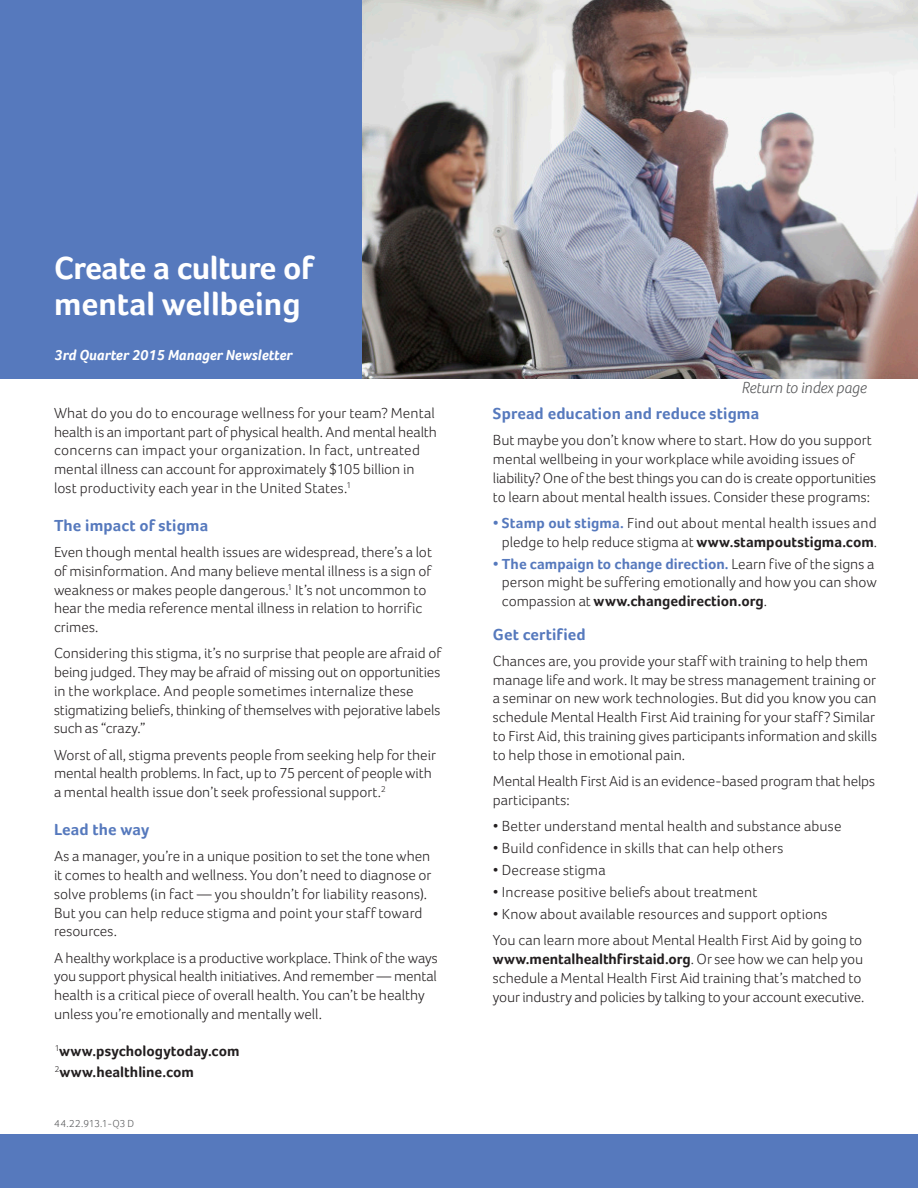
<style>
.page{position:relative;width:918px;height:1188px;background:#fff}
.page>*{position:absolute;margin:0;border:0;box-sizing:border-box;transform-origin:0 0}
.t1{font:700 33px/36px "Foco";letter-spacing:-.015em;color:#fff}
.Color_Header{font:700 16.5px "Foco";letter-spacing:.005em;color:#5679bd}
.t2{font:italic 300 16.5px "Foco";color:#57585a}
.Body{font:300 15px/18.8px "Foco";color:#231f20}
.Body-2{font:700 15px "Foco";color:#231f20}
.t3{font:italic 700 15px "Foco";color:#fff}
._11-Part_number__200{font:300 10.5px "Foco";letter-spacing:.005em;color:#57585a}
.s1{font-weight:700;color:#5679bd}
.s2{font-weight:700}
</style>
<div class="page">
<img style="left:361px;top:0;width:557px;height:378px">
<div style="left:0;top:0;width:361px;height:379px;background:#5679bd"></div>
<div style="left:0;top:1134px;width:918px;height:54px;background:#5679bd"></div>
<p class="t1" style="left:54px;top:249px;width:261px">Create a culture of mental wellbeing</p>
<p class="t3" style="left:54px;top:346px;width:240px">3rd Quarter 2015 Manager Newsletter</p>
<p class="Body" style="left:54px;top:403px;width:384px">What do you do to encourage wellness for your team? Mental health is an important part of physical health. And mental health concerns can impact your organization. In fact, untreated mental illness can account for approximately $105 billion in lost productivity each year in the United States.<sup>1</sup></p>
<p class="Color_Header" style="left:54px;top:515px;width:156px">The impact of stigma</p>
<p class="Body" style="left:54px;top:543px;width:379px">Even though mental health issues are widespread, there’s a lot of misinformation. And many believe mental illness is a sign of weakness or makes people dangerous.<sup>1</sup> It’s not uncommon to hear the media reference mental illness in relation to horrific crimes.</p>
<p class="Body" style="left:54px;top:644px;width:389px">Considering this stigma, it’s no surprise that people are afraid of being judged. They may be afraid of missing out on opportunities in the workplace. And people sometimes internalize these stigmatizing beliefs, thinking of themselves with pejorative labels such as “crazy.”</p>
<p class="Body" style="left:54px;top:745px;width:383px">Worst of all, stigma prevents people from seeking help for their mental health problems. In fact, up to 75 percent of people with a mental health issue don’t seek professional support.<sup>2</sup></p>
<p class="Color_Header" style="left:54px;top:820px;width:97px">Lead the way</p>
<p class="Body" style="left:54px;top:847px;width:379px">As a manager, you’re in a unique position to set the tone when it comes to health and wellness. You don’t need to diagnose or solve problems (in fact — you shouldn’t for liability reasons).<br>But you can help reduce stigma and point your staff toward resources.</p>
<p class="Body" style="left:54px;top:948px;width:385px">A healthy workplace is a productive workplace. Think of the ways you support physical health initiatives. And remember — mental health is a critical piece of overall health. You can’t be healthy unless you’re emotionally and mentally well.</p>
<p class="Body-2" style="left:55px;top:1042px;width:186px"><sup>1</sup>www.psychologytoday.com</p>
<p class="Body-2" style="left:55px;top:1063px;width:141px"><sup>2</sup>www.healthline.com</p>
<p class="_11-Part_number__200" style="left:54px;top:1117px;width:81px">44.22.913.1-Q3 D</p>
<p class="t2" style="left:742px;top:378px;width:127px">Return to index page</p>
<p class="Color_Header" style="left:493px;top:404px;width:268px">Spread education and reduce stigma</p>
<p class="Body" style="left:493px;top:431px;width:385px">But maybe you don’t know where to start. How do you support mental wellbeing in your workplace while avoiding issues of liability? One of the best things you can do is create opportunities to learn about mental health issues. Consider these programs:</p>
<p class="Body" style="left:493px;top:513px;width:386px;text-align:right"><span class="s1">• Stamp out stigma.</span> Find out about mental health issues and pledge to help reduce stigma at <span class="s2">www.stampoutstigma.com</span>.</p>
<p class="Body" style="left:502px;top:554px;width:376px;text-indent:-9px"><span class="s1">• The campaign to change direction.</span> Learn five of the signs a person might be suffering emotionally and how you can show compassion at <span class="s2">www.changedirection.org</span>.</p>
<p class="Color_Header" style="left:493px;top:624px;width:94px">Get certified</p>
<p class="Body" style="left:493px;top:651px;width:386px">Chances are, you provide your staff with training to help them manage life and work. It may be stress management training or a seminar on new work technologies. But did you know you can schedule Mental Health First Aid training for your staff? Similar to First Aid, this training gives participants information and skills to help those in emotional pain.</p>
<p class="Body" style="left:493px;top:771px;width:384px">Mental Health First Aid is an evidence-based program that helps participants:</p>
<p class="Body" style="left:493px;top:817px;width:350px">• Better understand mental health and substance abuse</p>
<p class="Body" style="left:493px;top:839px;width:292px">• Build confidence in skills that can help others</p>
<p class="Body" style="left:493px;top:861px;width:114px">• Decrease stigma</p>
<p class="Body" style="left:493px;top:883px;width:266px">• Increase positive beliefs about treatment</p>
<p class="Body" style="left:493px;top:905px;width:336px">• Know about available resources and support options</p>
<p class="Body" style="left:493px;top:931px;width:373px">You can learn more about Mental Health First Aid by going to <span class="s2">www.mentalhealthfirstaid.org</span>. Or see how we can help you schedule a Mental Health First Aid training that’s matched to your industry and policies by talking to your account executive.</p>
</div>
